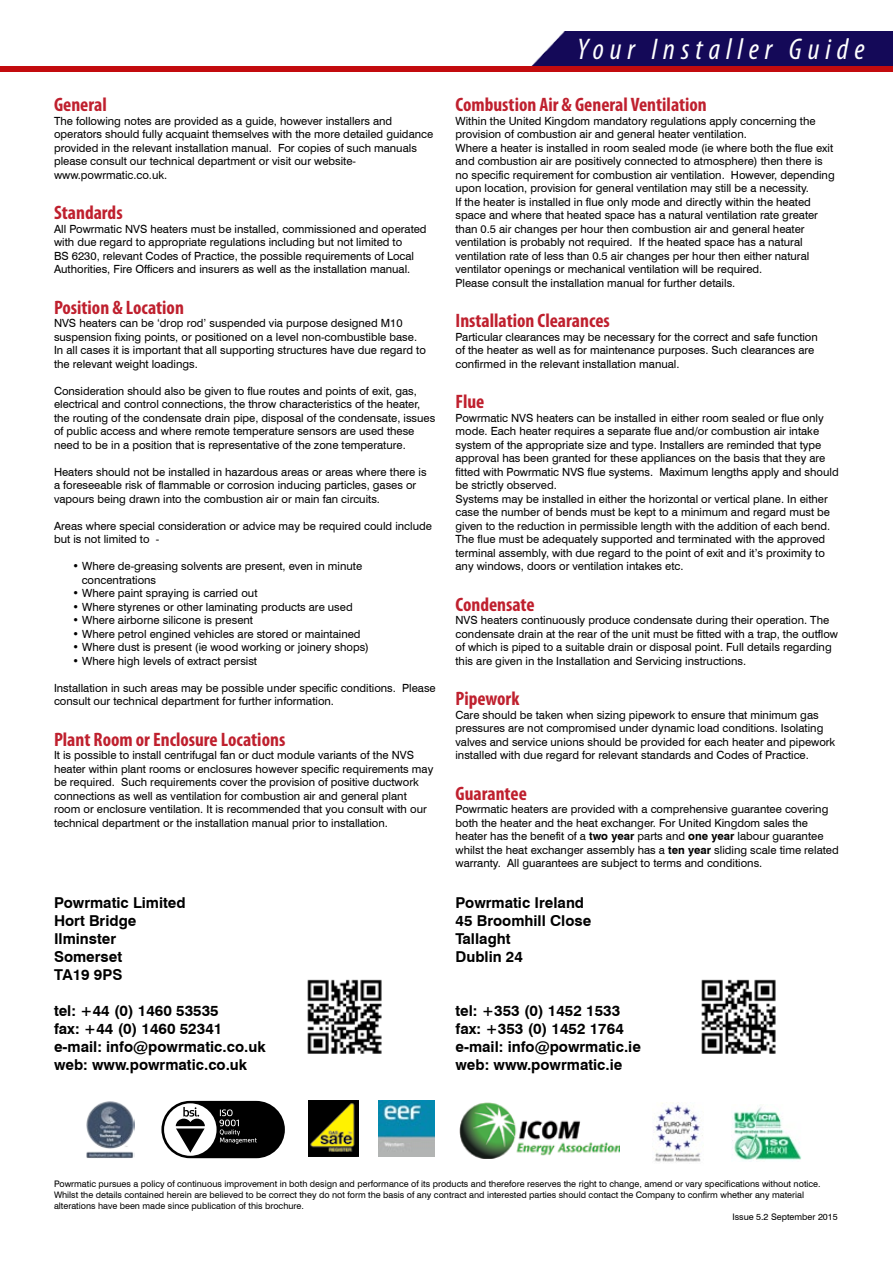
<style>
.page{position:relative;width:893px;height:1263px;background:#fff}
.page>*{position:absolute;margin:0;border:0;box-sizing:border-box;transform-origin:0 0}
.t1{font:italic condensed 30px "Myriad Pro";letter-spacing:.2em;color:#fff}
.t2{font:700 condensed 19.5px "Myriad Pro";color:#bf202e}
.t3{font:700 15px/18px "Swiss 721 BT";color:#000}
.t4{font:11.25px/13.5px "Swiss 721 BT";color:#000}
.t5{font:9px/10.8px "Swiss 721 BT";color:#000}
.s1{font-weight:700}
</style>
<div class="page">
<img style="left:307px;top:979px;width:75px;height:75px">
<img style="left:701px;top:979px;width:75px;height:75px">
<svg style="left:161px;top:1101px;width:124px;height:57px"></svg>
<img style="left:308px;top:1101px;width:51px;height:56px">
<img style="left:378px;top:1100px;width:56px;height:57px">
<img style="left:459px;top:1102px;width:160px;height:57px">
<img style="left:654px;top:1102px;width:49px;height:60px">
<img style="left:732px;top:1107px;width:70px;height:53px">
<img style="left:86px;top:1101px;width:49px;height:57px">
<div style="left:532px;top:31px;width:361px;height:34px;background:#140958"></div>
<div style="left:0;top:66px;width:893px;height:6px;background:#c30b0e"></div>
<h2 class="t2" style="left:54px;top:92px;width:54px">General</h2>
<p class="t4" style="left:54px;top:114px;width:381px">The following notes are provided as a guide, however installers and operators should fully acquaint themselves with the more detailed guidance provided in the relevant installation manual. For copies of such manuals please consult our technical department or visit our website&shy;www.powrmatic.co.uk.</p>
<h2 class="t2" style="left:54px;top:200px;width:70px">Standards</h2>
<p class="t4" style="left:54px;top:222px;width:374px">All Powrmatic NVS heaters must be installed, commissioned and operated with due regard to appropriate regulations including but not limited to<br>BS 6230, relevant Codes of Practice, the possible requirements of Local Authorities, Fire Officers and insurers as well as the installation manual.</p>
<h2 class="t2" style="left:54px;top:295px;width:131px">Position &amp; Location</h2>
<p class="t4" style="left:54px;top:316px;width:373px">NVS heaters can be ‘drop rod’ suspended via purpose designed M10 suspension fixing points, or positioned on a level non-combustible base.<br>In all cases it is important that all supporting structures have due regard to the relevant weight loadings.</p>
<p class="t4" style="left:54px;top:384px;width:383px">Consideration should also be given to flue routes and points of exit, gas, electrical and control connections, the throw characteristics of the heater, the routing of the condensate drain pipe, disposal of the condensate, issues of public access and where remote temperature sensors are used these need to be in a position that is representative of the zone temperature.</p>
<p class="t4" style="left:54px;top:465px;width:374px">Heaters should not be installed in hazardous areas or areas where there is a foreseeable risk of flammable or corrosion inducing particles, gases or vapours being drawn into the combustion air or main fan circuits.</p>
<p class="t4" style="left:54px;top:519px;width:379px">Areas where special consideration or advice may be required could include but is not limited to -</p>
<p class="t4" style="left:82px;top:559px;width:282px;text-indent:-9px">• Where de-greasing solvents are present, even in minute concentrations</p>
<p class="t4" style="left:72px;top:586px;width:186px">• Where paint spraying is carried out</p>
<p class="t4" style="left:72px;top:600px;width:282px">• Where styrenes or other laminating products are used</p>
<p class="t4" style="left:72px;top:613px;width:182px">• Where airborne silicone is present</p>
<p class="t4" style="left:72px;top:627px;width:290px">• Where petrol engined vehicles are stored or maintained</p>
<p class="t4" style="left:72px;top:640px;width:298px">• Where dust is present (ie wood working or joinery shops)</p>
<p class="t4" style="left:72px;top:654px;width:186px">• Where high levels of extract persist</p>
<p class="t4" style="left:54px;top:681px;width:383px">Installation in such areas may be possible under specific conditions. Please consult our technical department for further information.</p>
<h2 class="t2" style="left:54px;top:727px;width:233px">Plant Room or Enclosure Locations</h2>
<p class="t4" style="left:54px;top:748px;width:381px">It is possible to install centrifugal fan or duct module variants of the NVS heater within plant rooms or enclosures however specific requirements may be required. Such requirements cover the provision of positive ductwork connections as well as ventilation for combustion air and general plant room or enclosure ventilation. It is recommended that you consult with our technical department or the installation manual prior to installation.</p>
<h3 class="t3" style="left:54px;top:893px;width:133px">Powrmatic Limited<br>Hort Bridge<br>Ilminster<br>Somerset<br>TA19 9PS</h3>
<h3 class="t3" style="left:54px;top:1001px;width:213px">tel: +44 (0) 1460 53535<br>fax: +44 (0) 1460 52341 e-mail: info@powrmatic.co.uk web: www.powrmatic.co.uk</h3>
<h1 class="t1" style="left:577px;top:31px;width:289px">Your Installer Guide</h1>
<h2 class="t2" style="left:455px;top:92px;width:253px">Combustion Air &amp; General Ventilation</h2>
<p class="t4" style="left:455px;top:114px;width:381px">Within the United Kingdom mandatory regulations apply concerning the provision of combustion air and general heater ventilation.<br>Where a heater is installed in room sealed mode (ie where both the flue exit and combustion air are positively connected to atmosphere) then there is no specific requirement for combustion air ventilation. However, depending upon location, provision for general ventilation may still be a necessity.<br>If the heater is installed in flue only mode and directly within the heated space and where that heated space has a natural ventilation rate greater than 0.5 air changes per hour then combustion air and general heater ventilation is probably not required. If the heated space has a natural ventilation rate of less than 0.5 air changes per hour then either natural ventilator openings or mechanical ventilation will be required.<br>Please consult the installation manual for further details.</p>
<h2 class="t2" style="left:455px;top:308px;width:156px">Installation Clearances</h2>
<p class="t4" style="left:455px;top:330px;width:364px">Particular clearances may be necessary for the correct and safe function of the heater as well as for maintenance purposes. Such clearances are confirmed in the relevant installation manual.</p>
<h2 class="t2" style="left:455px;top:389px;width:30px">Flue</h2>
<p class="t4" style="left:455px;top:411px;width:385px">Powrmatic NVS heaters can be installed in either room sealed or flue only mode. Each heater requires a separate flue and/or combustion air intake system of the appropriate size and type. Installers are reminded that type approval has been granted for these appliances on the basis that they are fitted with Powrmatic NVS flue systems. Maximum lengths apply and should be strictly observed.<br>Systems may be installed in either the horizontal or vertical plane. In either case the number of bends must be kept to a minimum and regard must be given to the reduction in permissible length with the addition of each bend.<br>The flue must be adequately supported and terminated with the approved terminal assembly, with due regard to the point of exit and it’s proximity to any windows, doors or ventilation intakes etc.</p>
<h2 class="t2" style="left:455px;top:592px;width:81px">Condensate</h2>
<p class="t4" style="left:455px;top:613px;width:384px">NVS heaters continuously produce condensate during their operation. The condensate drain at the rear of the unit must be fitted with a trap, the outflow of which is piped to a suitable drain or disposal point. Full details regarding this are given in the Installation and Servicing instructions.</p>
<h2 class="t2" style="left:455px;top:686px;width:65px">Pipework</h2>
<p class="t4" style="left:455px;top:708px;width:381px">Care should be taken when sizing pipework to ensure that minimum gas pressures are not compromised under dynamic load conditions. Isolating valves and service unions should be provided for each heater and pipework installed with due regard for relevant standards and Codes of Practice.</p>
<h2 class="t2" style="left:455px;top:781px;width:73px">Guarantee</h2>
<p class="t4" style="left:455px;top:802px;width:385px">Powrmatic heaters are provided with a comprehensive guarantee covering both the heater and the heat exchanger. For United Kingdom sales the heater has the benefit of a <span class="s1">two year</span> parts and <span class="s1">one year</span> labour guarantee whilst the heat exchanger assembly has a <span class="s1">ten year</span> sliding scale time related warranty. All guarantees are subject to terms and conditions.</p>
<h3 class="t3" style="left:455px;top:893px;width:137px">Powrmatic Ireland<br>45 Broomhill Close<br>Tallaght<br>Dublin 24</h3>
<h3 class="t3" style="left:455px;top:1001px;width:187px">tel: +353 (0) 1452 1533 fax: +353 (0) 1452 1764 e-mail: info@powrmatic.ie web: www.powrmatic.ie</h3>
<p class="t5" style="left:54px;top:1178px;width:768px">Powrmatic pursues a policy of continuous improvement in both design and performance of its products and therefore reserves the right to change, amend or vary specifications without notice.<br>Whilst the details contained herein are believed to be correct they do not form the basis of any contract and interested parties should contact the Company to confirm whether any material alterations have been made since publication of this brochure.</p>
<p class="t5" style="left:732px;top:1211px;width:107px">Issue 5.2 September 2015</p>
</div>
